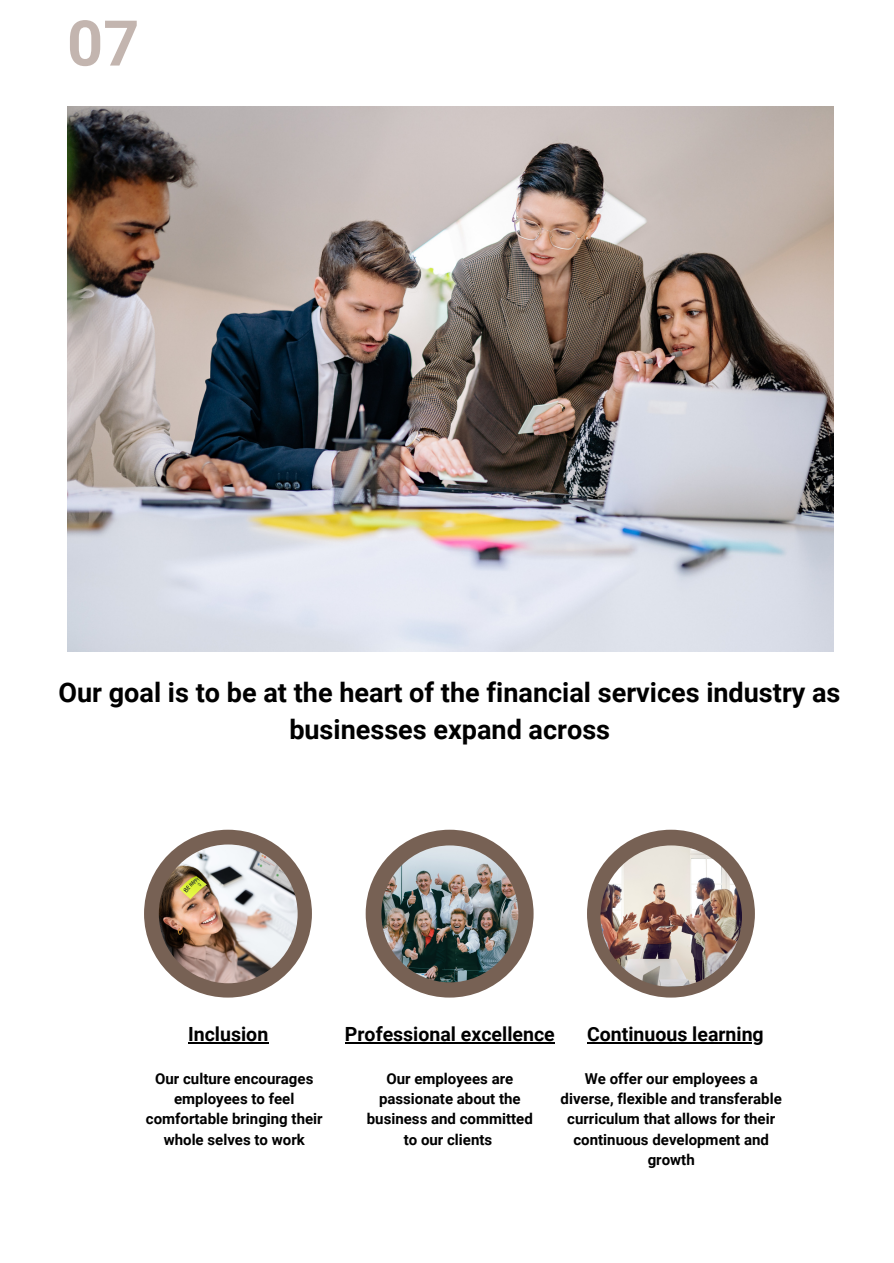
<style>
.page{position:relative;width:894px;height:1263px;background:#fff}
.page>*{position:absolute;margin:0;border:0;box-sizing:border-box;transform-origin:0 0}
.t1{font:700 63px "Roboto";color:#c3b5af}
.t2{font:700 27px/37.2px "Roboto";color:#000;text-align:center}
.t3{font:700 19.5px "Roboto";color:#000}
.t4{font:700 15px/20.2px "Roboto";color:#000;text-align:center}
</style>
<div class="page">
<img style="left:67px;top:106px;width:766px;height:545px">
<svg style="left:144px;top:829px;width:168px;height:168px"></svg>
<svg style="left:365px;top:829px;width:168px;height:168px"></svg>
<svg style="left:587px;top:829px;width:167px;height:168px"></svg>
<img style="left:159px;top:844px;width:138px;height:139px;border-radius:50%">
<hr style="left:188px;top:1042px;width:80px;height:1px;background:#000">
<hr style="left:587px;top:1042px;width:176px;height:1px;background:#000">
<hr style="left:345px;top:1042px;width:209px;height:1px;background:#000">
<img style="left:381px;top:845px;width:137px;height:137px;border-radius:50%">
<img style="left:600px;top:845px;width:141px;height:141px;border-radius:50%">
<h1 class="t1" style="left:67px;top:7px;width:74px">07</h1>
<h2 class="t2" style="left:58px;top:673px;width:783px">Our goal is to be at the heart of the financial services industry as businesses expand across</h2>
<h3 class="t3" style="left:188px;top:1022px;width:82px">Inclusion</h3>
<h3 class="t3" style="left:345px;top:1022px;width:211px">Professional excellence</h3>
<h3 class="t3" style="left:587px;top:1022px;width:178px">Continuous learning</h3>
<p class="t4" style="left:146px;top:1068px;width:178px">Our culture encourages employees to feel comfortable bringing their whole selves to work</p>
<p class="t4" style="left:367px;top:1068px;width:167px">Our employees are passionate about the business and committed to our clients</p>
<p class="t4" style="left:560px;top:1068px;width:223px">We offer our employees a diverse, flexible and transferable curriculum that allows for their continuous development and growth</p>
</div>
